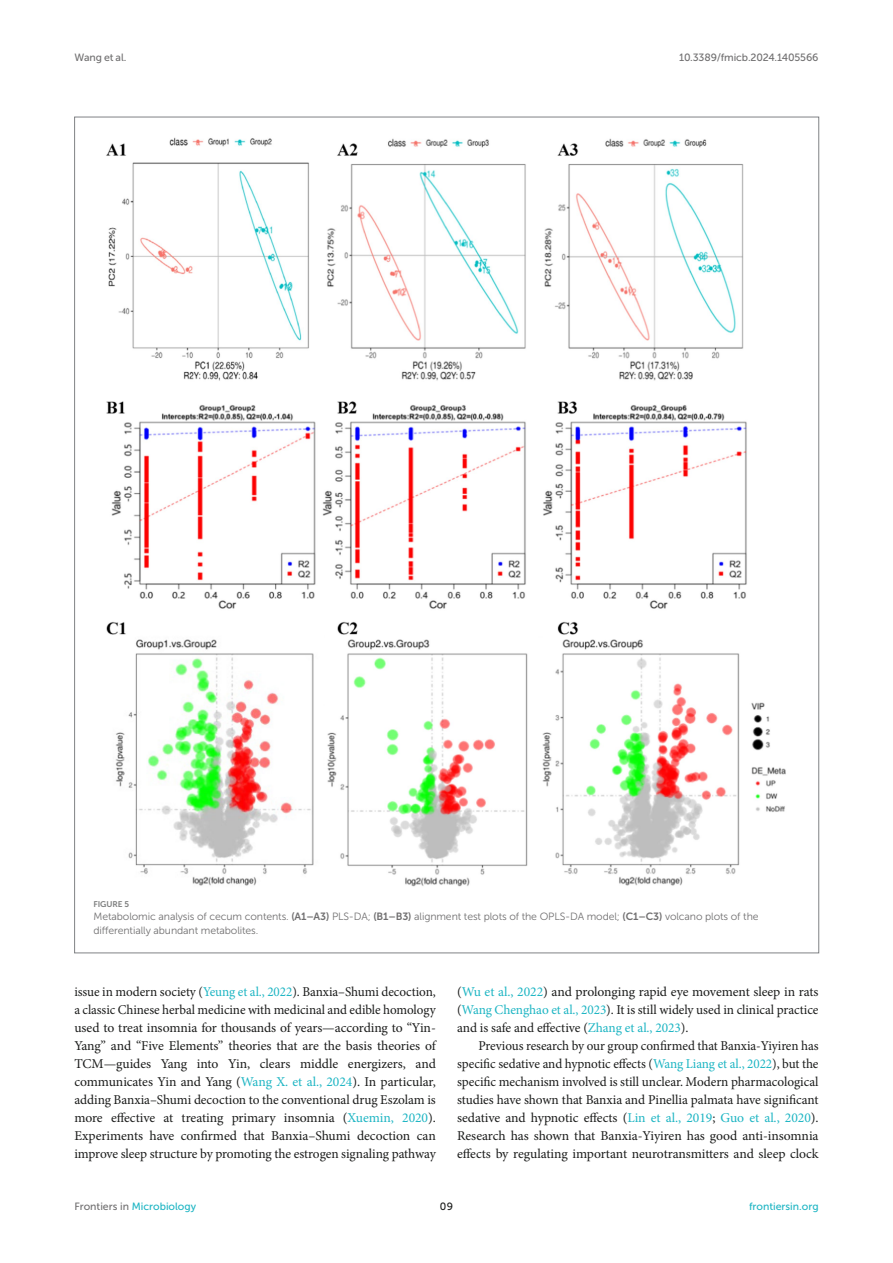
<style>
.page{position:relative;width:893px;height:1263px;background:#fff}
.page>*{position:absolute;margin:0;border:0;box-sizing:border-box;transform-origin:0 0}
.TEXT_FLUSH{font:13.5px/18px "Minion Pro";letter-spacing:-.005em;color:#1b1c1b;text-align:justify}
.TEXT{font:13.5px/18px "Minion Pro";letter-spacing:-.005em;color:#1b1c1b;text-align:justify}
.FIG_LEG{font:10.5px/13.5px "Museo Sans 300";letter-spacing:-.01em;color:#706f70}
.t1{font:10.5px "Museo Sans 500";color:#1db5c3}
.t2{font:10.5px "Museo Sans 500";letter-spacing:-.015em;color:#706f70}
.t3{font:10.5px "Museo Sans 500";color:#1b1c1b}
.FIG_HD{font:8.25px "Museo Sans 700";letter-spacing:-.01em;color:#7e7f7f}
.s1{font-family:"Museo Sans 700"}
.s2{color:#1db5c3}
.s3{color:#706f70}
</style>
<div class="page">
<img style="left:106px;top:137px;width:680px;height:750px">
<p class="t2" style="left:74px;top:51px;width:53px">Wang et al.</p>
<p class="t2" style="left:679px;top:51px;width:141px">10.3389/fmicb.2024.1405566</p>
<p class="FIG_HD" style="left:94px;top:899px;width:37px">FIGURE 5</p>
<p class="FIG_LEG" style="left:94px;top:910px;width:667px">Metabolomic analysis of cecum contents. <span class="s1">(A1–A3)</span> PLS-DA; <span class="s1">(B1–B3)</span> alignment test plots of the OPLS-DA model; <span class="s1">(C1–C3)</span> volcano plots of the differentially abundant metabolites.</p>
<p class="TEXT_FLUSH" style="left:74px;top:983px;width:363px">issue in modern society (<span class="s2">Yeung et al., 2022</span>). Banxia–Shumi decoction, a classic Chinese herbal medicine with medicinal and edible homology used to treat insomnia for thousands of years—according to “Yin-Yang” and “Five Elements” theories that are the basis theories of TCM—guides Yang into Yin, clears middle energizers, and communicates Yin and Yang (<span class="s2">Wang X. et al., 2024</span>). In particular, adding Banxia–Shumi decoction to the conventional drug Eszolam is more effective at treating primary insomnia (<span class="s2">Xuemin, 2020</span>).<br>Experiments have confirmed that Banxia–Shumi decoction can improve sleep structure by promoting the estrogen signaling pathway</p>
<p class="TEXT_FLUSH" style="left:457px;top:983px;width:363px">(<span class="s2">Wu et al., 2022</span>) and prolonging rapid eye movement sleep in rats (<span class="s2">Wang Chenghao et al., 2023</span>). It is still widely used in clinical practice and is safe and effective (<span class="s2">Zhang et al., 2023</span>).</p>
<p class="TEXT" style="left:457px;top:1037px;width:363px;text-indent:21px">Previous research by our group confirmed that Banxia-Yiyiren has specific sedative and hypnotic effects (<span class="s2">Wang Liang et al., 2022</span>), but the specific mechanism involved is still unclear. Modern pharmacological studies have shown that Banxia and Pinellia palmata have significant sedative and hypnotic effects (<span class="s2">Lin et al., 2019</span>; <span class="s2">Guo et al., 2020</span>).<br>Research has shown that Banxia-Yiyiren has good anti-insomnia effects by regulating important neurotransmitters and sleep clock</p>
<p class="t1" style="left:74px;top:1200px;width:123px"><span class="s3">Frontiers in</span> Microbiology</p>
<p class="t3" style="left:440px;top:1200px;width:15px">09</p>
<p class="t1" style="left:749px;top:1200px;width:71px">frontiersin.org</p>
</div>
